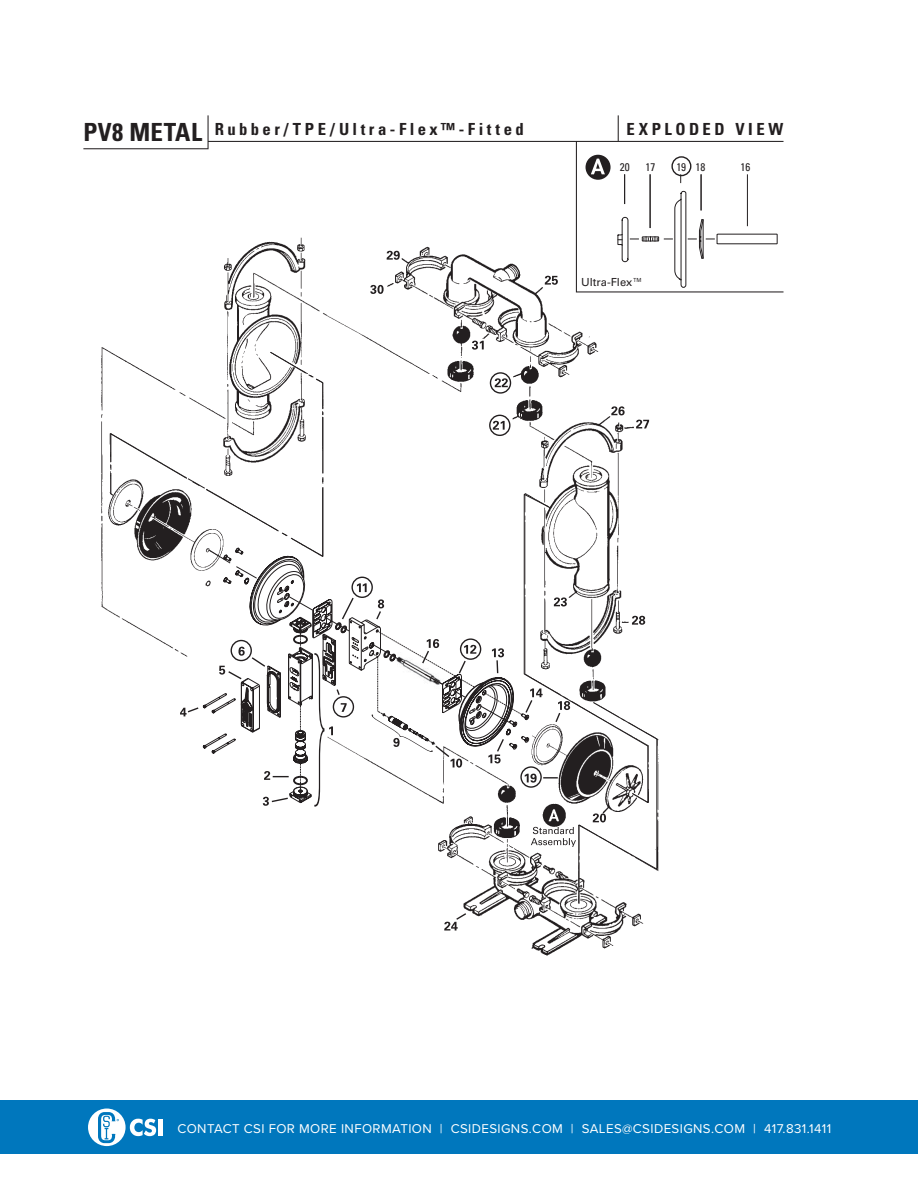
<style>
.page{position:relative;width:918px;height:1188px;background:#fff}
.page>*{position:absolute;margin:0;border:0;box-sizing:border-box;transform-origin:0 0}
.t1{font:700 condensed 16.65px "Univers";letter-spacing:.21em;color:#231f20}
.t2{font:13.2px "Proxima Nova";letter-spacing:.03em;color:#fff}
.t3{font:11.1px "Univers";color:#231f20}
.t4{font:condensed 11.1px "Univers";color:#231f20}
.s1{font-size:25.05px}
</style>
<div class="page">
<img style="left:101px;top:224px;width:574px;height:732px">
<svg style="left:110px;top:351px;width:548px;height:553px"></svg>
<svg style="left:491px;top:373px;width:20px;height:20px"></svg>
<div style="left:490px;top:372px;width:21px;height:22px;border:1px solid #231f20;border-radius:50%"></div>
<svg style="left:490px;top:415px;width:20px;height:20px"></svg>
<div style="left:489px;top:415px;width:22px;height:21px;border:1px solid #231f20;border-radius:50%"></div>
<svg style="left:461px;top:639px;width:20px;height:20px"></svg>
<div style="left:460px;top:638px;width:21px;height:22px;border:1px solid #231f20;border-radius:50%"></div>
<svg style="left:521px;top:767px;width:20px;height:20px"></svg>
<div style="left:520px;top:766px;width:22px;height:22px;border:1px solid #231f20;border-radius:50%"></div>
<svg style="left:593px;top:813px;width:13px;height:9px"></svg>
<svg style="left:611px;top:406px;width:14px;height:9px"></svg>
<svg style="left:545px;top:276px;width:13px;height:9px"></svg>
<svg style="left:495px;top:378px;width:13px;height:9px"></svg>
<svg style="left:632px;top:616px;width:13px;height:9px"></svg>
<svg style="left:636px;top:420px;width:13px;height:8px"></svg>
<svg style="left:554px;top:597px;width:13px;height:9px"></svg>
<svg style="left:472px;top:341px;width:12px;height:9px"></svg>
<svg style="left:370px;top:285px;width:14px;height:9px"></svg>
<svg style="left:493px;top:421px;width:12px;height:9px"></svg>
<svg style="left:387px;top:251px;width:13px;height:9px"></svg>
<svg style="left:531px;top:827px;width:45px;height:20px"></svg>
<svg style="left:444px;top:922px;width:14px;height:9px"></svg>
<svg style="left:227px;top:807px;width:241px;height:114px"></svg>
<svg style="left:488px;top:648px;width:82px;height:135px"></svg>
<svg style="left:180px;top:552px;width:296px;height:255px"></svg>
<div style="left:586px;top:155px;width:25px;height:25px;background:#231f20;border-radius:50%"></div>
<svg style="left:591px;top:159px;width:14px;height:15px"></svg>
<svg style="left:615px;top:191px;width:163px;height:97px"></svg>
<hr style="left:650px;top:174px;width:1px;height:54px;background:#231f20">
<hr style="left:701px;top:174px;width:1px;height:36px;background:#231f20">
<hr style="left:747px;top:174px;width:1px;height:52px;background:#231f20">
<hr style="left:624px;top:174px;width:1px;height:30px;background:#231f20">
<svg style="left:208px;top:115px;width:1px;height:33px"></svg>
<hr style="left:208px;top:141px;width:368px;height:1px;background:#231f20">
<hr style="left:83px;top:148px;width:126px;height:1px;background:#231f20">
<svg style="left:618px;top:115px;width:1px;height:26px"></svg>
<hr style="left:576px;top:141px;width:42px;height:1px;background:#231f20">
<hr style="left:618px;top:141px;width:166px;height:1px;background:#231f20">
<hr style="left:576px;top:149px;width:1px;height:142px;background:#231f20">
<hr style="left:576px;top:291px;width:42px;height:1px;background:#231f20">
<hr style="left:618px;top:291px;width:166px;height:1px;background:#231f20">
<div style="left:671px;top:156px;width:20px;height:20px;border:1px solid #231f20;border-radius:50%"></div>
<div style="left:0;top:1100px;width:918px;height:54px;background:#0077bd"></div>
<svg style="left:88px;top:1109px;width:68px;height:37px"></svg>
<hr style="left:158px;top:1119px;width:4px;height:17px;background:#fff">
<p class="t1" style="left:83px;top:119px;width:442px"><span class="s1">PV8 METAL</span> Rubber/TPE/Ultra-Flex™-Fitted</p>
<p class="t1" style="left:627px;top:119px;width:158px">EXPLODED VIEW</p>
<p class="t4" style="left:620px;top:160px;width:11px">20</p>
<p class="t4" style="left:646px;top:160px;width:11px">17</p>
<p class="t4" style="left:676px;top:160px;width:31px">19 18</p>
<p class="t4" style="left:741px;top:160px;width:11px">16</p>
<p class="t3" style="left:581px;top:275px;width:64px">Ultra-Flex™</p>
<p class="t2" style="left:177px;top:1119px;width:655px">CONTACT CSI FOR MORE INFORMATION | CSIDESIGNS.COM | SALES@CSIDESIGNS.COM | 417.831.1411</p>
</div>
